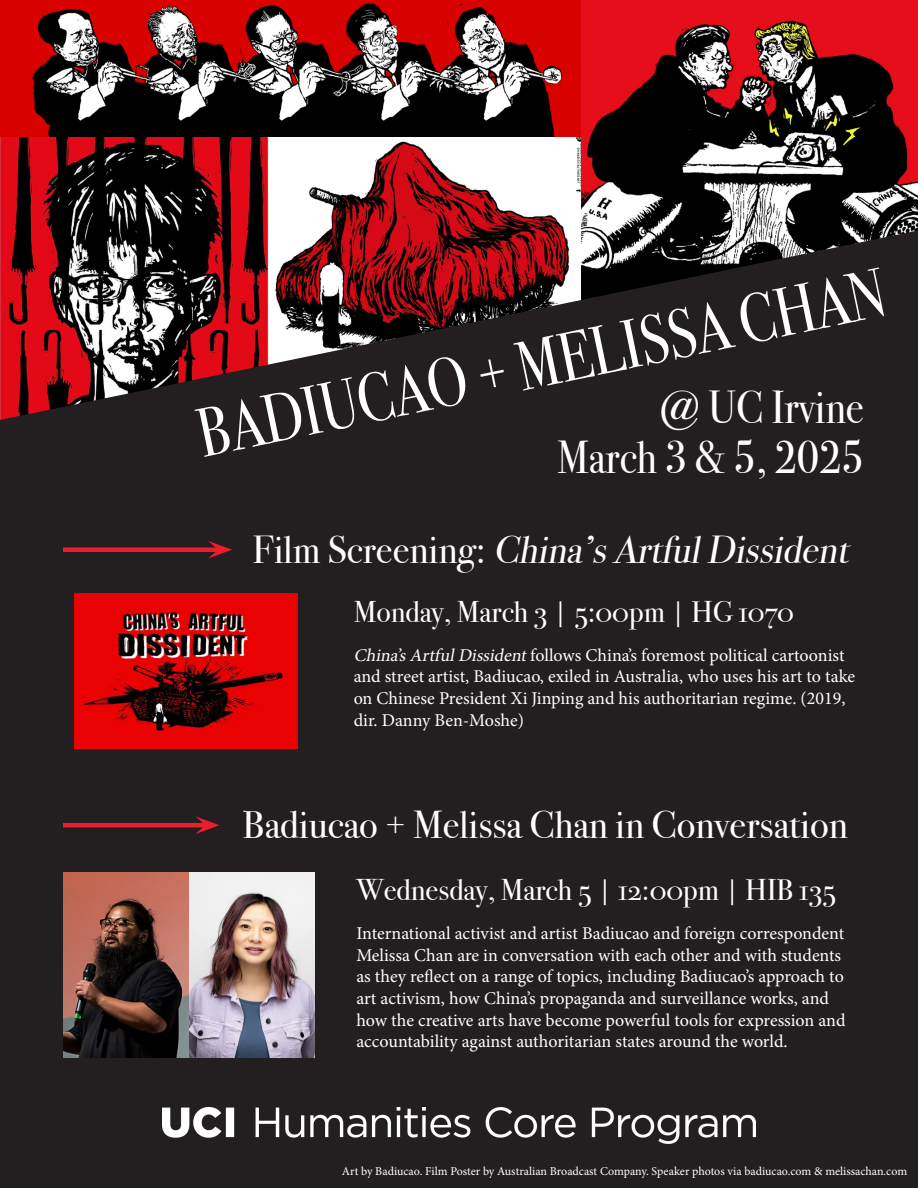
<style>
.page{position:relative;width:918px;height:1188px;background:#fff}
.page>*{position:absolute;margin:0;border:0;box-sizing:border-box;transform-origin:0 0}
.t1{font:69.3px "Bodoni Svty Two ITCTT";color:#fff;scale:.82 1}
.t2{font:46.2px "Bodoni Svty Two ITCTT";color:#fff;scale:.91 1}
.t3{font:italic 39px "Bodoni Svty Two OSITCTT";color:#fff}
.t4{font:39px "Bodoni Svty Two OSITCTT";color:#fff}
.t5{font:30px "Bodoni Svty Two OSITCTT";color:#fff}
.t6{font:18px/21.6px "Minion Pro";letter-spacing:-.005em;color:#fff}
.t7{font:12px "Minion Pro";color:#fff}
.s1{font-style:normal}
.s2{font-style:italic}
</style>
<div class="page">
<img style="left:268px;top:137px;width:313px;height:94px">
<img style="left:0;top:137px;width:268px;height:94px">
<div style="left:0;top:492px;width:918px;height:696px;background:#231f20"></div>
<img style="left:0;top:0;width:581px;height:137px">
<img style="left:581px;top:0;width:337px;height:231px">
<svg style="left:0;top:231px;width:918px;height:407px;fill:#231f20"></svg>
<img style="left:163px;top:1107px;width:592px;height:37px">
<img style="left:63px;top:872px;width:252px;height:185px">
<img style="left:75px;top:594px;width:223px;height:154px">
<div style="left:63px;top:547px;width:155px;height:5px;background:#ed1e2c"></div>
<svg style="left:208px;top:541px;width:24px;height:18px"></svg>
<hr style="left:63px;top:823px;width:142px;height:4px;background:#ed1e2c">
<svg style="left:195px;top:816px;width:25px;height:18px"></svg>
<p class="t1" style="left:186px;top:380px;width:857px;rotate:-12deg">BADIUCAO + MELISSA CHAN</p>
<p class="t2" style="left:659px;top:369px;width:227px">@ UC Irvine</p>
<p class="t2" style="left:557px;top:420px;width:339px">March 3 &amp; 5, 2025</p>
<p class="t3" style="left:253px;top:526px;width:605px"><span class="s1">F i l m S c r e e n i ng :</span> China’sArtfulDissident</p>
<p class="t5" style="left:354px;top:594px;width:442px">Monday, March 3 | 5:00pm | HG 1070</p>
<p class="t6" style="left:354px;top:644px;width:503px"><span class="s2">China’sArtfulDissident</span>follows China’s foremost political cartoonist and street artist, Badiucao, exiled in Australia, who uses his art to take on Chinese President Xi Jinping and his authoritarian regime. (2019, dir. Danny Ben-Moshe)</p>
<p class="t4" style="left:243px;top:802px;width:607px">Badiucao + Melissa Chan in Conversation</p>
<p class="t5" style="left:356px;top:872px;width:481px">Wednesday, March 5 | 12:00pm | HIB 135</p>
<p class="t6" style="left:356px;top:923px;width:491px">International activist and artist Badiucao and foreign correspondent Melissa Chan are in conversation with each other and with students as they reflect on a range of topics, including Badiucao’s approach to art activism, how China’s propaganda and surveillance works, and how the creative arts have become powerful tools for expression and accountability against authoritarian states around the world.</p>
<p class="t7" style="left:342px;top:1163px;width:567px">Art by Badiucao. Film Poster by Australian Broadcast Company. Speaker photos via badiucao.com &amp; melissachan.com</p>
</div>
